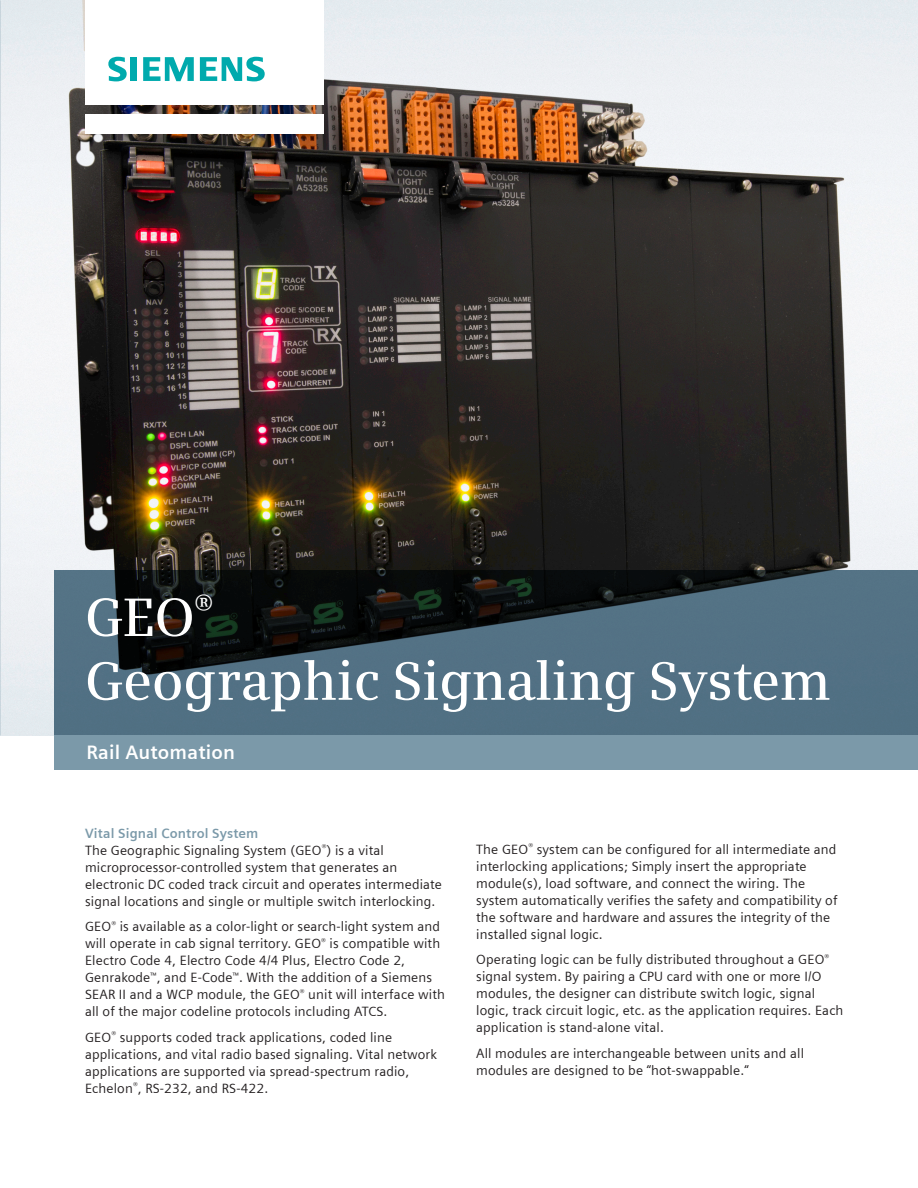
<style>
.page{position:relative;width:918px;height:1188px;background:#fff}
.page>*{position:absolute;margin:0;border:0;box-sizing:border-box;transform-origin:0 0}
._01__Headline__36pt{font:600 54px/63.8px "Siemens Serif";letter-spacing:-.01em;color:#fff}
._02__URL_keyword__13{font:700 19.5px "Siemens Sans";letter-spacing:.01em;color:#fff}
._04__Copy___9pt_4mm{font:13.5px/17px "Siemens Sans";letter-spacing:.01em;color:#231f20}
._04__Headline_paragr{font:700 13.5px "Siemens Sans";letter-spacing:.01em;color:#7b99a9}
</style>
<div class="page">
<img style="left:0;top:0;width:918px;height:735px">
<div style="left:85px;top:114px;width:238px;height:19px;background:#fff"></div>
<div style="left:85px;top:0;width:238px;height:105px;background:#fff"></div>
<svg style="left:108px;top:57px;width:19px;height:24px"></svg>
<div style="left:130px;top:57px;width:7px;height:24px;background:#00aaad"></div>
<svg style="left:143px;top:57px;width:51px;height:24px"></svg>
<svg style="left:200px;top:57px;width:65px;height:24px"></svg>
<svg style="left:54px;top:570px;width:864px;height:165px;background:#3d5462"></svg>
<div style="left:54px;top:735px;width:864px;height:34px;background:#7b99a9"></div>
<p class="_01__Headline__36pt" style="left:85px;top:585px;width:748px">GEO<sup>®<br></sup>Geographic Signaling System</p>
<p class="_02__URL_keyword__13" style="left:86px;top:741px;width:150px">Rail Automation</p>
<p class="_04__Headline_paragr" style="left:85px;top:825px;width:175px">Vital Signal Control System</p>
<p class="_04__Copy___9pt_4mm" style="left:85px;top:842px;width:358px">The Geographic Signaling System (GEO<sup>®</sup>) is a vital microprocessor-controlled system that generates an electronic DC coded track circuit and operates intermediate signal locations and single or multiple switch interlocking.</p>
<p class="_04__Copy___9pt_4mm" style="left:85px;top:918px;width:361px">GEO<sup>®</sup> is available as a color-light or search-light system and will operate in cab signal territory. GEO<sup>®</sup> is compatible with Electro Code 4, Electro Code 4/4 Plus, Electro Code 2, Genrakode<sup>™</sup>, and E-Code<sup>™</sup>. With the addition of a Siemens SEAR II and a WCP module, the GEO<sup>®</sup> unit will interface with all of the major codeline protocols including ATCS.</p>
<p class="_04__Copy___9pt_4mm" style="left:85px;top:1029px;width:354px">GEO<sup>®</sup> supports coded track applications, coded line applications, and vital radio based signaling. Vital network applications are supported via spread-spectrum radio, Echelon<sup>®</sup>, RS-232, and RS-422.</p>
<p class="_04__Copy___9pt_4mm" style="left:476px;top:841px;width:363px">The GEO<sup>®</sup> system can be configured for all intermediate and interlocking applications; Simply insert the appropriate module(s), load software, and connect the wiring. The system automatically verifies the safety and compatibility of the software and hardware and assures the integrity of the installed signal logic.</p>
<p class="_04__Copy___9pt_4mm" style="left:476px;top:951px;width:369px">Operating logic can be fully distributed throughout a GEO<sup>® </sup>signal system. By pairing a CPU card with one or more I/O modules, the designer can distribute switch logic, signal logic, track circuit logic, etc. as the application requires. Each application is stand-alone vital.</p>
<p class="_04__Copy___9pt_4mm" style="left:476px;top:1045px;width:329px">All modules are interchangeable between units and all modules are designed to be “hot-swappable.“</p>
</div>
